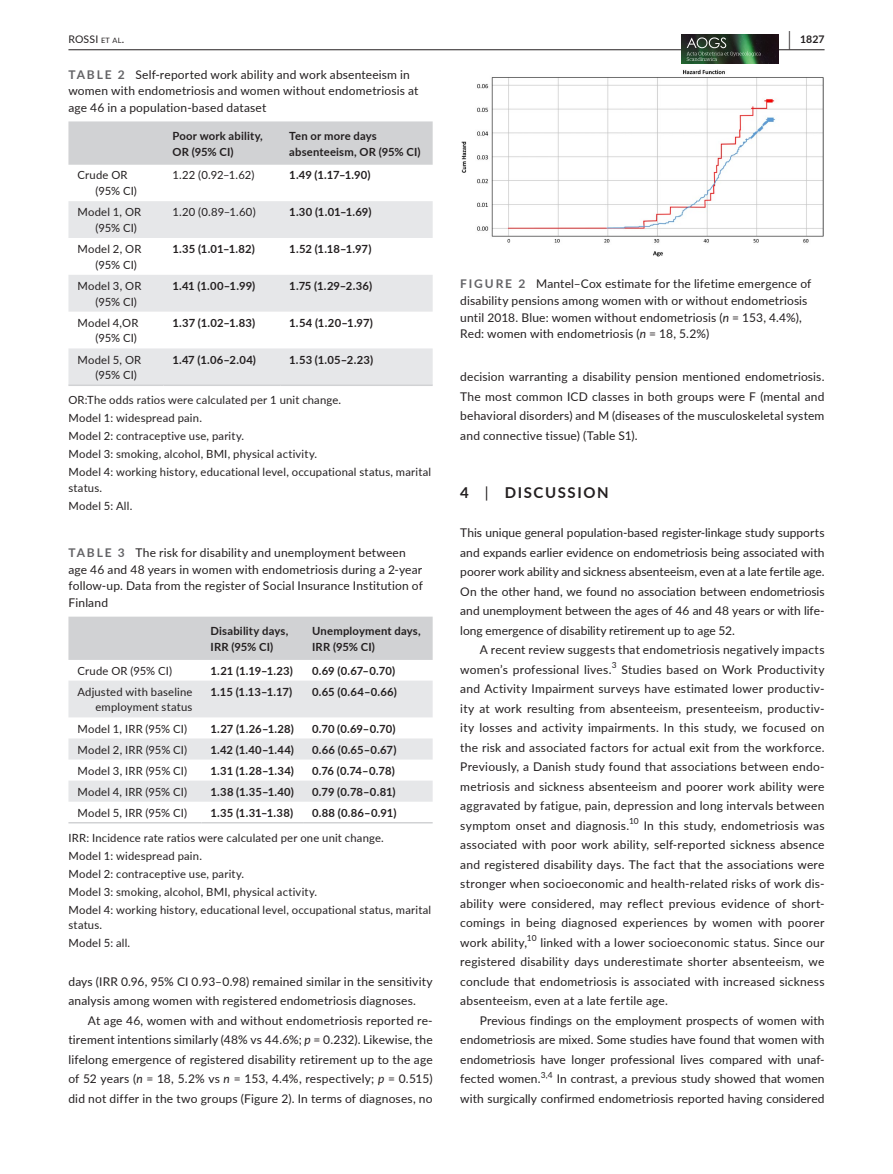
<style>
.page{position:relative;width:893px;height:1174px;background:#fff}
.page>*{position:absolute;margin:0;border:0;box-sizing:border-box;transform-origin:0 0}
.t1{font:700 15px "Lato";letter-spacing:.11em;color:#231f20}
.t2{font:12px/19.5px "Lato";letter-spacing:.015em;color:#231f20;text-align:justify}
.t3{font:11.25px/18px "Lato";letter-spacing:.02em;color:#231f20}
.t4{font:700 11.25px/15.8px "Lato";letter-spacing:.015em;color:#231f20}
.t5{font:10.5px "Lato";letter-spacing:.015em;color:#231f20}
.t6{font:700 10.5px "Lato";color:#231f20}
.t7{font:8.4px "Lato";color:#231f20}
.s1{font-size:7.35px}
.s2{font-size:19.5px}
.s3{font-weight:700;color:#636366}
.s4{font-style:italic}
.s5{font-weight:400}
</style>
<div class="page">
<hr style="left:68px;top:49px;width:756px;height:1px;background:#231f20">
<img style="left:682px;top:34px;width:97px;height:30px">
<svg style="left:687px;top:37px;width:74px;height:24px;background:#3f5843"></svg>
<div style="left:68px;top:121px;width:365px;height:44px;background:#d1d2d4"></div>
<svg style="left:68px;top:201px;width:365px;height:183px;fill:#e6e7e9"></svg>
<hr style="left:68px;top:384px;width:95px;height:2px;background:#d1d2d4">
<hr style="left:163px;top:384px;width:117px;height:2px;background:#d1d2d4">
<hr style="left:280px;top:384px;width:153px;height:2px;background:#d1d2d4">
<div style="left:68px;top:616px;width:365px;height:44px;background:#d1d2d4"></div>
<svg style="left:68px;top:681px;width:365px;height:120px;fill:#e6e7e9"></svg>
<hr style="left:68px;top:822px;width:133px;height:1px;background:#d1d2d4">
<hr style="left:201px;top:822px;width:102px;height:1px;background:#d1d2d4">
<hr style="left:303px;top:822px;width:130px;height:1px;background:#d1d2d4">
<img style="left:462px;top:69px;width:361px;height:188px">
<p class="t5" style="left:68px;top:31px;width:57px">ROSSI <span class="s1">et al</span>.</p>
<p class="t6" style="left:789px;top:31px;width:37px"><span class="s2">|</span> 1827</p>
<p class="t2" style="left:68px;top:66px;width:351px;line-height:16.5px;text-align:left"><span class="s3">TABLE 2</span> Self-reported work ability and work absenteeism in women with endometriosis and women without endometriosis at age 46 in a population-based dataset</p>
<p class="t4" style="left:172px;top:127px;width:92px">Poor work ability,<br>OR (95% CI)</p>
<p class="t4" style="left:289px;top:127px;width:133px">Ten or more days absenteeism, OR (95% CI)</p>
<p class="t3" style="left:95px;top:167px;width:43px;line-height:15.8px;text-indent:-18px">Crude OR (95% CI)</p>
<p class="t3" style="left:172px;top:166px;width:84px">1.22 (0.92–1.62)</p>
<p class="t4" style="left:289px;top:167px;width:83px">1.49 (1.17–1.90)</p>
<p class="t3" style="left:95px;top:204px;width:47px;line-height:15.8px;text-indent:-18px">Model 1, OR (95% CI)</p>
<p class="t3" style="left:172px;top:203px;width:85px">1.20 (0.89–1.60)</p>
<p class="t4" style="left:289px;top:204px;width:84px">1.30 (1.01–1.69)</p>
<p class="t3" style="left:95px;top:241px;width:47px;line-height:15.8px;text-indent:-18px">Model 2, OR (95% CI)</p>
<p class="t4" style="left:172px;top:241px;width:84px">1.35 (1.01–1.82)</p>
<p class="t4" style="left:289px;top:241px;width:84px">1.52 (1.18–1.97)</p>
<p class="t3" style="left:95px;top:277px;width:47px;line-height:15.8px;text-indent:-18px">Model 3, OR (95% CI)</p>
<p class="t4" style="left:172px;top:277px;width:84px">1.41 (1.00–1.99)</p>
<p class="t4" style="left:289px;top:277px;width:84px">1.75 (1.29–2.36)</p>
<p class="t3" style="left:77px;top:314px;width:62px;line-height:15.8px;text-align:right">Model 4,OR (95% CI)</p>
<p class="t4" style="left:172px;top:314px;width:84px">1.37 (1.02–1.83)</p>
<p class="t4" style="left:289px;top:314px;width:85px">1.54 (1.20–1.97)</p>
<p class="t3" style="left:95px;top:351px;width:47px;line-height:15.8px;text-indent:-18px">Model 5, OR (95% CI)</p>
<p class="t4" style="left:172px;top:351px;width:85px">1.47 (1.06–2.04)</p>
<p class="t4" style="left:289px;top:351px;width:86px">1.53 (1.05–2.23)</p>
<p class="t3" style="left:68px;top:390px;width:364px">OR:The odds ratios were calculated per 1 unit change.<br>Model 1: widespread pain.<br>Model 2: contraceptive use, parity.<br>Model 3: smoking, alcohol, BMI, physical activity.<br>Model 4: working history, educational level, occupational status, marital</p>
<p class="t3" style="left:68px;top:478px;width:65px">status.<br>Model 5: All.</p>
<p class="t2" style="left:68px;top:544px;width:356px;line-height:16.5px;text-align:left"><span class="s3">TABLE 3</span> The risk for disability and unemployment between age 46 and 48 years in women with endometriosis during a 2-year follow-up. Data from the register of Social Insurance Institution of Finland</p>
<p class="t4" style="left:210px;top:622px;width:79px">Disability days,<br>IRR (95% CI)</p>
<p class="t4" style="left:312px;top:622px;width:110px">Unemployment days,<br>IRR (95% CI)</p>
<p class="t3" style="left:77px;top:661px;width:96px">Crude OR (95% CI)</p>
<p class="t4" style="left:210px;top:662px;width:84px">1.21 (1.19–1.23)</p>
<p class="t4" style="left:312px;top:662px;width:85px">0.69 (0.67–0.70)</p>
<p class="t3" style="left:77px;top:683px;width:116px;line-height:15.8px;text-align:right">Adjusted with baseline employment status</p>
<p class="t4" style="left:210px;top:683px;width:83px">1.15 (1.13–1.17)</p>
<p class="t4" style="left:312px;top:683px;width:86px">0.65 (0.64–0.66)</p>
<p class="t3" style="left:77px;top:719px;width:111px">Model 1, IRR (95% CI)</p>
<p class="t4" style="left:210px;top:720px;width:85px">1.27 (1.26–1.28)</p>
<p class="t4" style="left:312px;top:720px;width:85px">0.70 (0.69–0.70)</p>
<p class="t3" style="left:77px;top:740px;width:111px">Model 2, IRR (95% CI)</p>
<p class="t4" style="left:210px;top:741px;width:85px">1.42 (1.40–1.44)</p>
<p class="t4" style="left:312px;top:741px;width:86px">0.66 (0.65–0.67)</p>
<p class="t3" style="left:77px;top:761px;width:111px">Model 3, IRR (95% CI)</p>
<p class="t4" style="left:210px;top:762px;width:85px">1.31 (1.28–1.34)</p>
<p class="t4" style="left:312px;top:762px;width:84px">0.76 (0.74–0.78)</p>
<p class="t3" style="left:77px;top:782px;width:111px">Model 4, IRR (95% CI)</p>
<p class="t4" style="left:210px;top:783px;width:85px">1.38 (1.35–1.40)</p>
<p class="t4" style="left:312px;top:783px;width:85px">0.79 (0.78–0.81)</p>
<p class="t3" style="left:77px;top:803px;width:111px">Model 5, IRR (95% CI)</p>
<p class="t4" style="left:210px;top:804px;width:84px">1.35 (1.31–1.38)</p>
<p class="t4" style="left:312px;top:804px;width:86px">0.88 (0.86–0.91)</p>
<p class="t3" style="left:68px;top:828px;width:364px">IRR: Incidence rate ratios were calculated per one unit change.<br>Model 1: widespread pain.<br>Model 2: contraceptive use, parity.<br>Model 3: smoking, alcohol, BMI, physical activity.<br>Model 4: working history, educational level, occupational status, marital</p>
<p class="t3" style="left:68px;top:915px;width:63px">status.<br>Model 5: all.</p>
<p class="t2" style="left:68px;top:971px;width:366px">days (IRR 0.96, 95% CI 0.93–0.98) remained similar in the sensitivity analysis among women with registered endometriosis diagnoses.</p>
<p class="t2" style="left:68px;top:1010px;width:366px;text-indent:20px">At age 46, women with and without endometriosis reported re&shy;tirement intentions similarly (48% vs 44.6%; <span class="s4">p</span> = 0.232). Likewise, the lifelong emergence of registered disability retirement up to the age of 52 years (<span class="s4">n</span> = 18, 5.2% vs <span class="s4">n</span> = 153, 4.4%, respectively; <span class="s4">p</span> = 0.515) did not differ in the two groups (Figure 2). In terms of diagnoses, no</p>
<p class="t2" style="left:460px;top:275px;width:353px;line-height:16.5px;text-align:left"><span class="s3">FIGURE 2</span> Mantel–Cox estimate for the lifetime emergence of disability pensions among women with or without endometriosis until 2018. Blue: women without endometriosis (<span class="s4">n</span> = 153, 4.4%), Red: women with endometriosis (<span class="s4">n</span> = 18, 5.2%)</p>
<p class="t2" style="left:460px;top:366px;width:366px">decision warranting a disability pension mentioned endometriosis.<br>The most common ICD classes in both groups were F (mental and behavioral disorders) and M (diseases of the musculoskeletal system and connective tissue) (Table S1).</p>
<p class="t1" style="left:460px;top:482px;width:150px">4 <span class="s5">|</span> DISCUSSION</p>
<p class="t2" style="left:460px;top:522px;width:366px">This unique general population-based register-linkage study supports and expands earlier evidence on endometriosis being associated with poorer work ability and sickness absenteeism, even at a late fertile age.<br>On the other hand, we found no association between endometriosis and unemployment between the ages of 46 and 48 years or with life&shy;long emergence of disability retirement up to age 52.</p>
<p class="t2" style="left:460px;top:639px;width:366px;text-indent:20px">A recent review suggests that endometriosis negatively impacts women’s professional lives.</p>
<p class="t7" style="left:612px;top:659px;width:6px">3</p>
<p class="t2" style="left:460px;top:659px;width:366px;text-indent:161px">Studies based on Work Productivity and Activity Impairment surveys have estimated lower productiv&shy;ity at work resulting from absenteeism, presenteeism, productiv&shy;ity losses and activity impairments. In this study, we focused on the risk and associated factors for actual exit from the workforce.<br>Previously, a Danish study found that associations between endo&shy;metriosis and sickness absenteeism and poorer work ability were aggravated by fatigue, pain, depression and long intervals between symptom onset and diagnosis.</p>
<p class="t7" style="left:629px;top:815px;width:11px">10</p>
<p class="t2" style="left:460px;top:815px;width:366px;text-indent:183px">In this study, endometriosis was associated with poor work ability, self-reported sickness absence and registered disability days. The fact that the associations were stronger when socioeconomic and health-related risks of work dis&shy;ability were considered, may reflect previous evidence of short&shy;comings in being diagnosed experiences by women with poorer work ability,</p>
<p class="t7" style="left:527px;top:932px;width:11px">10</p>
<p class="t2" style="left:460px;top:932px;width:366px;text-indent:80px">linked with a lower socioeconomic status. Since our registered disability days underestimate shorter absenteeism, we conclude that endometriosis is associated with increased sickness absenteeism, even at a late fertile age.</p>
<p class="t2" style="left:460px;top:1010px;width:366px;text-indent:20px">Previous findings on the employment prospects of women with endometriosis are mixed. Some studies have found that women with endometriosis have longer professional lives compared with unaf&shy;fected women.<sup>3,4</sup> In contrast, a previous study showed that women with surgically confirmed endometriosis reported having considered</p>
</div>
